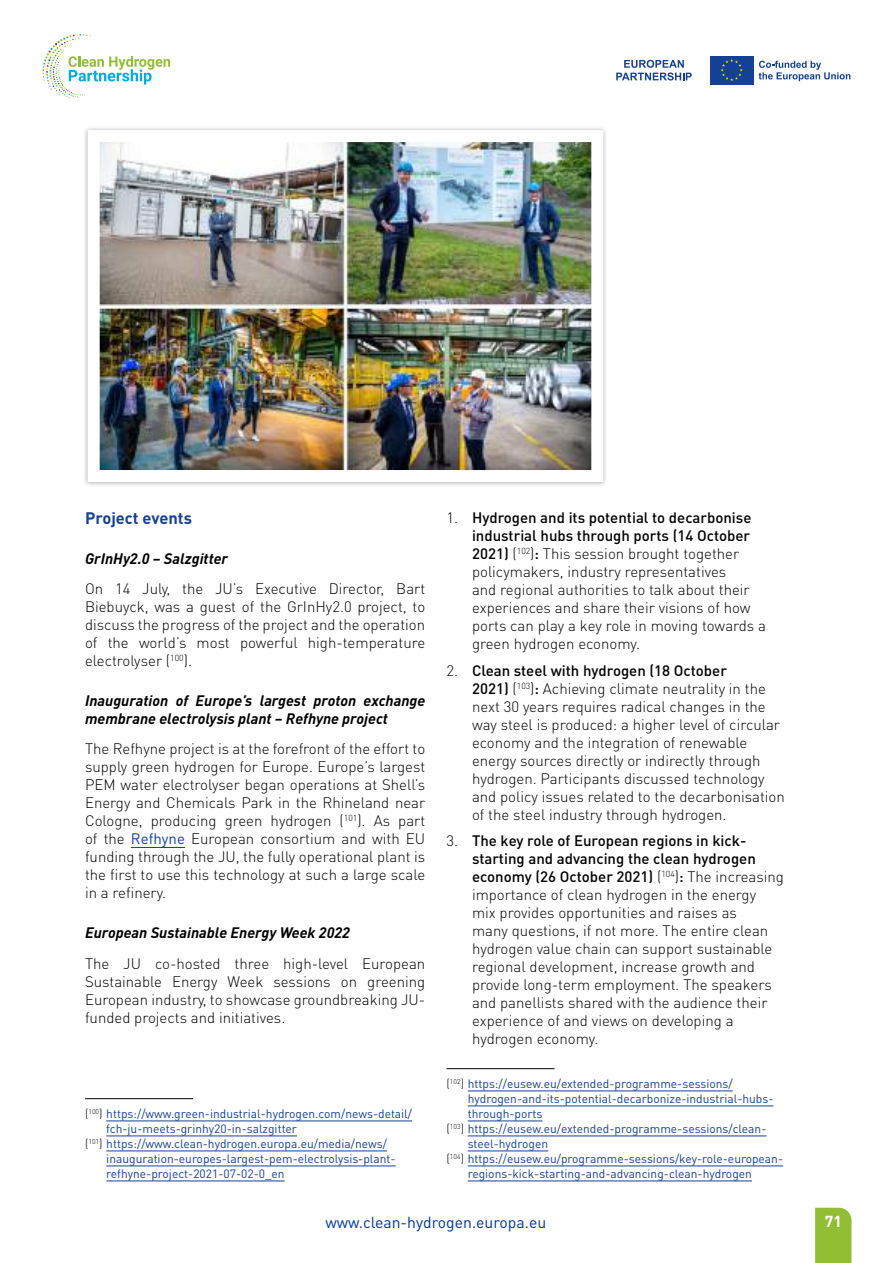
<style>
.page{position:relative;width:893px;height:1263px;background:#fff}
.page>*{position:absolute;margin:0;border:0;box-sizing:border-box;transform-origin:0 0}
.t1{font:700 16.5px "DIN Pro";color:#154194}
.t2{font:15.75px "DIN Pro";color:#039}
.t3{font:700 15.75px "DIN Pro";color:#fff}
.t4{font:300 15px/18px "DIN Pro";color:#000;text-align:justify}
.t5{font:italic 700 15px/18px "DIN Pro";color:#000}
.t6{font:12px "DIN Pro";color:#154194}
.s1{font-weight:400;color:#154194}
.s2{font-weight:300;color:#000}
.s3{font-weight:500}
</style>
<div class="page">
<svg style="left:42px;top:34px;width:128px;height:64px"></svg>
<div style="left:710px;top:56px;width:43px;height:29px;background:#154194"></div>
<svg style="left:721px;top:59px;width:22px;height:22px"></svg>
<svg style="left:759px;top:61px;width:91px;height:20px"></svg>
<svg style="left:616px;top:60px;width:76px;height:21px"></svg>
<div style="left:815px;top:1208px;width:36px;height:55px;background:#92be33"></div>
<hr style="left:131px;top:847px;width:54px;height:1px;background:#154194">
<hr style="left:85px;top:1098px;width:108px;height:1px;background:#000">
<hr style="left:106px;top:1120px;width:306px;height:1px;background:#154194">
<hr style="left:106px;top:1135px;width:191px;height:1px;background:#154194">
<hr style="left:106px;top:1150px;width:281px;height:1px;background:#154194">
<hr style="left:106px;top:1165px;width:290px;height:1px;background:#154194">
<hr style="left:106px;top:1180px;width:179px;height:1px;background:#154194">
<hr style="left:446px;top:1068px;width:108px;height:1px;background:#000">
<hr style="left:468px;top:1090px;width:265px;height:1px;background:#154194">
<hr style="left:468px;top:1105px;width:306px;height:1px;background:#154194">
<hr style="left:468px;top:1120px;width:74px;height:1px;background:#154194">
<hr style="left:468px;top:1135px;width:298px;height:1px;background:#154194">
<hr style="left:468px;top:1150px;width:80px;height:1px;background:#154194">
<hr style="left:468px;top:1165px;width:315px;height:1px;background:#154194">
<hr style="left:468px;top:1180px;width:284px;height:1px;background:#154194">
<div style="left:83px;top:125px;width:525px;height:362px;background:#000;opacity:.3"></div>
<img style="left:101px;top:143px;width:489px;height:326px">
<p class="t1" style="left:85px;top:507px;width:108px">Project events</p>
<p class="t5" style="left:85px;top:549px;width:144px">GrInHy2.0 – Salzgitter</p>
<p class="t4" style="left:85px;top:579px;width:342px">On 14 July, the JU’s Executive Director, Bart Biebuyck, was a guest of the GrInHy2.0 project, to discuss the progress of the project and the operation of the world’s most powerful high‑temperature electrolyser (<sup>100</sup>).</p>
<p class="t5" style="left:85px;top:691px;width:342px">Inauguration of Europe’s largest proton exchange membrane electrolysis plant – Refhyne project</p>
<p class="t4" style="left:85px;top:739px;width:342px">The Refhyne project is at the forefront of the effort to supply green hydrogen for Europe. Europe’s largest PEM water electrolyser began operations at Shell’s Energy and Chemicals Park in the Rhineland near Cologne, producing green hydrogen (<sup>101</sup>). As part of the <span class="s1">Refhyne</span> European consortium and with EU funding through the JU, the fully operational plant is the first to use this technology at such a large scale in a refinery.</p>
<p class="t5" style="left:85px;top:923px;width:266px">European Sustainable Energy Week 2022</p>
<p class="t4" style="left:85px;top:953px;width:342px">The JU co-hosted three high-level European Sustainable Energy Week sessions on greening European industry, to showcase groundbreaking JU&shy;funded projects and initiatives.</p>
<p class="t6" style="left:85px;top:1105px;width:329px"><span class="s2">(</span><sup>100</sup><span class="s2">)</span> https://www.green-industrial-hydrogen.com/news-detail/</p>
<p class="t6" style="left:106px;top:1120px;width:192px">fch-ju-meets-grinhy20-in-salzgitter</p>
<p class="t6" style="left:85px;top:1135px;width:303px"><span class="s2">(</span><sup>101</sup><span class="s2">)</span> https://www.clean-hydrogen.europa.eu/media/news/</p>
<p class="t6" style="left:106px;top:1150px;width:291px">inauguration-europes-largest-pem-electrolysis-plant-</p>
<p class="t6" style="left:106px;top:1165px;width:180px">refhyne-project-2021-07-02-0_en</p>
<p class="t4" style="left:472px;top:508px;width:296px;text-align:left;text-indent:-26px">1. <span class="s3">Hydrogen and its potential to decarbonise industrial hubs through ports (14 October 2021)</span> (<sup>102</sup>)<span class="s3">:</span> This session brought together policymakers, industry representatives<br>and regional authorities to talk about their experiences and share their visions of how ports can play a key role in moving towards a green hydrogen economy.</p>
<p class="t4" style="left:472px;top:661px;width:314px;text-align:left;text-indent:-26px">2. <span class="s3">Clean steel with hydrogen (18 October<br>2021)</span> (<sup>103</sup>)<span class="s3">:</span> Achieving climate neutrality in the next 30 years requires radical changes in the way steel is produced: a higher level of circular economy and the integration of renewable energy sources directly or indirectly through hydrogen. Participants discussed technology and policy issues related to the decarbonisation of the steel industry through hydrogen.</p>
<p class="t4" style="left:472px;top:831px;width:313px;text-align:left;text-indent:-26px">3. <span class="s3">The key role of European regions in kick&shy;starting and advancing the clean hydrogen economy (26 October 2021)</span> (<sup>104</sup>)<span class="s3">:</span> The increasing importance of clean hydrogen in the energy<br>mix provides opportunities and raises as<br>many questions, if not more. The entire clean hydrogen value chain can support sustainable regional development, increase growth and provide long-term employment. The speakers and panellists shared with the audience their experience of and views on developing a hydrogen economy.</p>
<p class="t6" style="left:446px;top:1075px;width:288px"><span class="s2">(</span><sup>102</sup><span class="s2">)</span> https://eusew.eu/extended-programme-sessions/</p>
<p class="t6" style="left:468px;top:1090px;width:307px">hydrogen-and-its-potential-decarbonize-industrial-hubs-</p>
<p class="t6" style="left:468px;top:1105px;width:76px">through-ports</p>
<p class="t6" style="left:446px;top:1120px;width:321px"><span class="s2">(</span><sup>103</sup><span class="s2">)</span> https://eusew.eu/extended-programme-sessions/clean-</p>
<p class="t6" style="left:468px;top:1135px;width:82px">steel-hydrogen</p>
<p class="t6" style="left:446px;top:1150px;width:338px"><span class="s2">(</span><sup>104</sup><span class="s2">)</span> https://eusew.eu/programme-sessions/key-role-european-</p>
<p class="t6" style="left:468px;top:1165px;width:286px">regions-kick-starting-and-advancing-clean-hydrogen</p>
<p class="t2" style="left:325px;top:1212px;width:222px">www.clean-hydrogen.europa.eu</p>
<p class="t3" style="left:825px;top:1210px;width:19px">71</p>
</div>
